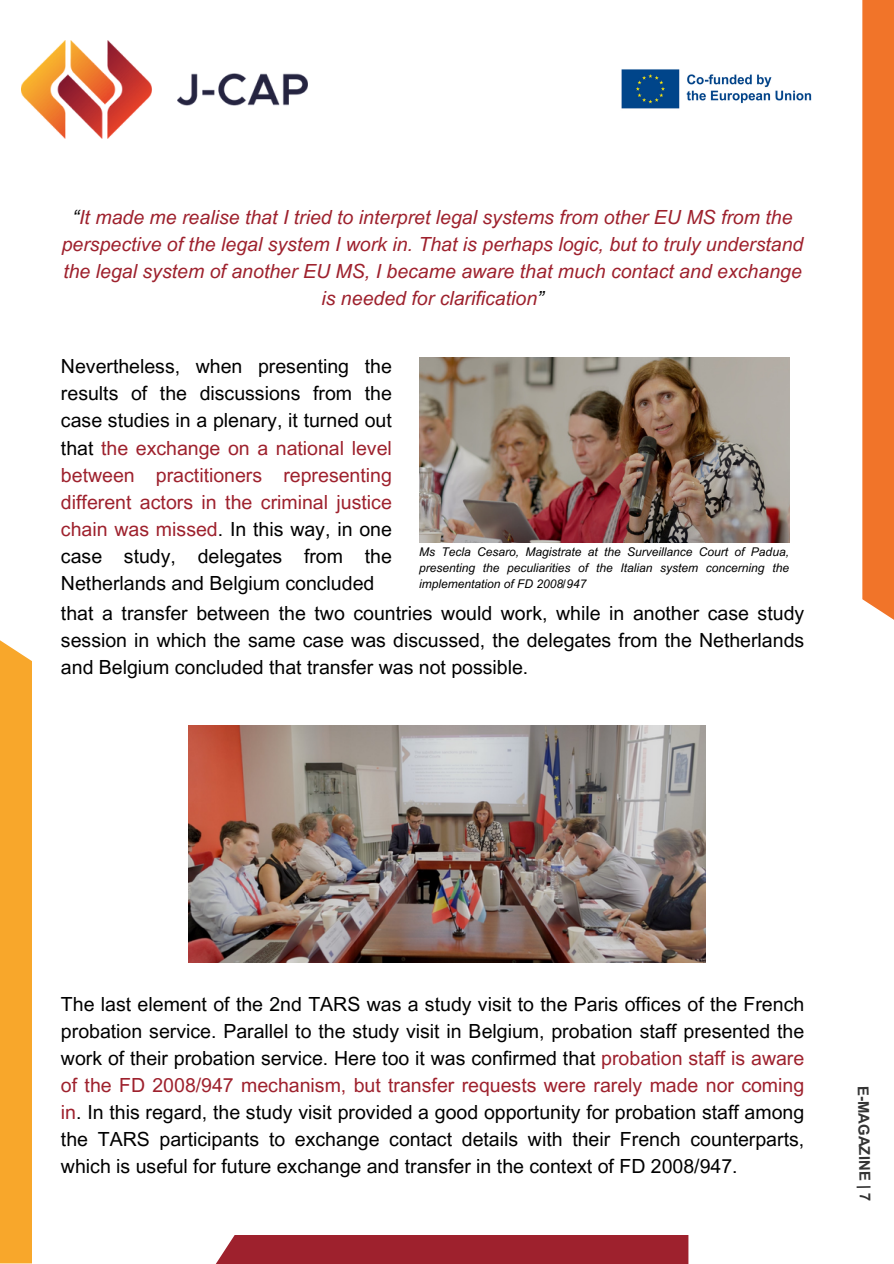
<style>
.page{position:relative;width:894px;height:1264px;background:#fff}
.page>*{position:absolute;margin:0;border:0;box-sizing:border-box;transform-origin:0 0}
.t1{font:19.5px/27px "Arial MT Pro";color:#000;text-align:justify}
.t2{font:italic 19.5px/27px "Arial MT Pro";color:#9e212d;text-align:center}
.t3{font:700 15px "Arial MT Pro";color:#000}
.t4{font:italic 12px/16px "Arial MT Pro";color:#000;text-align:justify}
.s1{color:#000}
.s2{color:#9e212d}
</style>
<div class="page">
<img style="left:22px;top:40px;width:286px;height:98px">
<div style="left:862px;top:0;width:31px;height:629px;background:#f17429"></div>
<div style="left:205px;top:1234px;width:483px;height:29px;background:#9e212d"></div>
<div style="left:0;top:631px;width:32px;height:632px;background:#f8a72b"></div>
<img style="left:188px;top:726px;width:517px;height:236px">
<img style="left:419px;top:357px;width:370px;height:185px">
<img style="left:621px;top:69px;width:191px;height:40px">
<p class="t2" style="left:62px;top:206px;width:743px"><span class="s1">“</span>It made me realise that I tried to interpret legal systems from other EU MS from the perspective of the legal system I work in. That is perhaps logic, but to truly understand the legal system of another EU MS, I became aware that much contact and exchange is needed for clarification<span class="s1">”</span></p>
<p class="t1" style="left:61px;top:355px;width:332px">Nevertheless, when presenting the results of the discussions from the case studies in a plenary, it turned out that <span class="s2">the exchange on a national level between practitioners representing different actors in the criminal justice chain was missed</span>. In this way, in one case study, delegates from the Netherlands and Belgium concluded</p>
<p class="t4" style="left:419px;top:545px;width:371px">Ms Tecla Cesaro, Magistrate at the Surveillance Court of Padua, presenting the peculiarities of the Italian system concerning the implementation of FD 2008/947</p>
<p class="t1" style="left:61px;top:601px;width:744px">that a transfer between the two countries would work, while in another case study session in which the same case was discussed, the delegates from the Netherlands and Belgium concluded that transfer was not possible.</p>
<p class="t1" style="left:61px;top:992px;width:744px">The last element of the 2nd TARS was a study visit to the Paris offices of the French probation service. Parallel to the study visit in Belgium, probation staff presented the work of their probation service. Here too it was confirmed that <span class="s2">probation staff is aware of the FD 2008/947 mechanism, but transfer requests were rarely made nor coming in</span>. In this regard, the study visit provided a good opportunity for probation staff among the TARS participants to exchange contact details with their French counterparts, which is useful for future exchange and transfer in the context of FD 2008/947.</p>
<p class="t3" style="left:868px;top:1085px;width:117px;rotate:89deg">E-MAGAZINE | 7</p>
</div>
